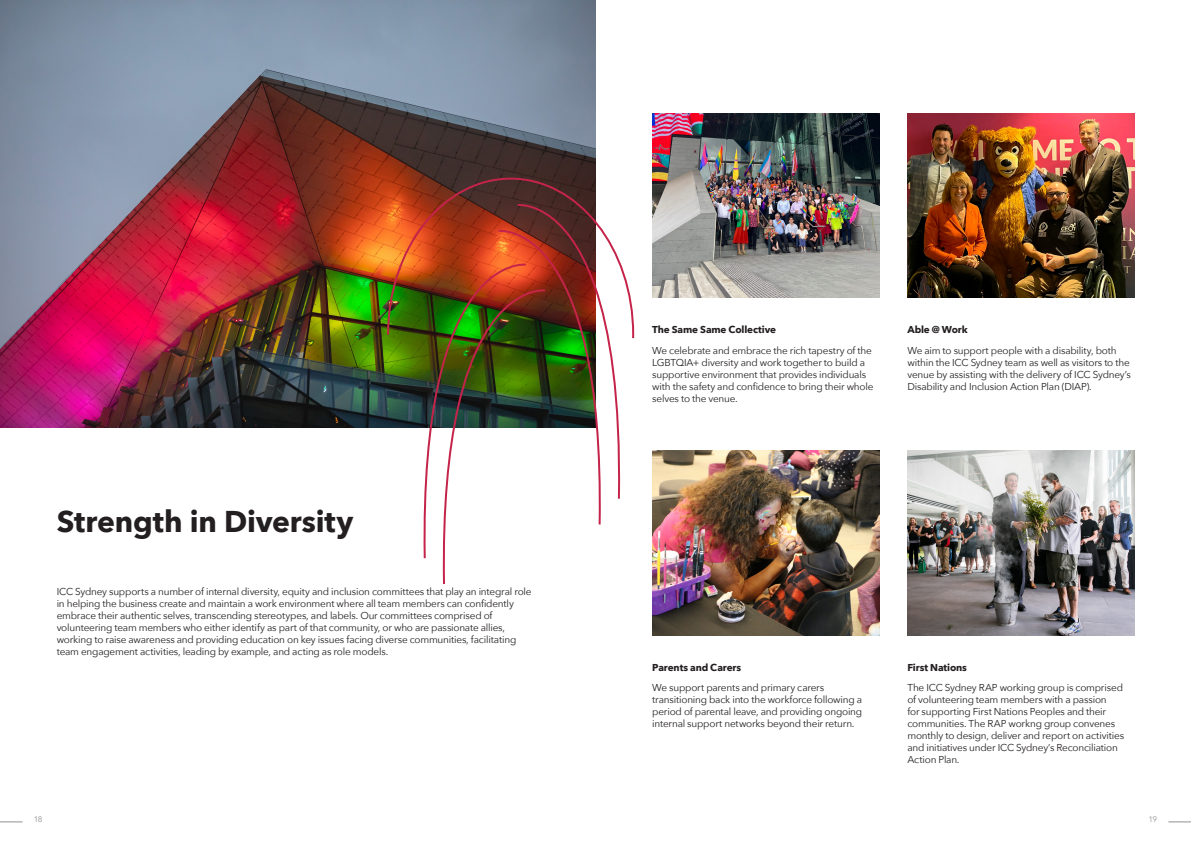
<style>
.page{position:relative;width:1191px;height:842px;background:#fff}
.page>*{position:absolute;margin:0;border:0;box-sizing:border-box;transform-origin:0 0}
.Heading{font:700 30px "Avenir Next";letter-spacing:-.005em;color:#231f20}
.Body_Copy{font:10px/12px "Avenir Next";letter-spacing:-.02em;color:#231f20}
.Body_Copy-2{font:700 10px "Avenir Next";letter-spacing:-.015em;color:#231f20}
.t1{font:8px "Avenir Next";color:#8f9191}
</style>
<div class="page">
<img style="left:0;top:0;width:595px;height:428px">
<img style="left:386px;top:177px;width:249px;height:407px">
<svg style="left:1168px;top:821px;width:23px;height:1px"></svg>
<svg style="left:0;top:821px;width:23px;height:1px"></svg>
<img style="left:652px;top:113px;width:227px;height:185px">
<img style="left:652px;top:451px;width:227px;height:184px">
<img style="left:907px;top:113px;width:227px;height:185px">
<img style="left:907px;top:451px;width:227px;height:184px">
<p class="Heading" style="left:57px;top:495px;width:298px">Strength in Diversity</p>
<p class="Body_Copy" style="left:57px;top:585px;width:476px">ICC Sydney supports a number of internal diversity, equity and inclusion committees that play an integral role in helping the business create and maintain a work environment where all team members can confidently embrace their authentic selves, transcending stereotypes, and labels. Our committees comprised of volunteering team members who either identify as part of that community, or who are passionate allies, working to raise awareness and providing education on key issues facing diverse communities, facilitating team engagement activities, leading by example, and acting as role models.</p>
<p class="Body_Copy-2" style="left:652px;top:321px;width:125px">The Same Same Collective</p>
<p class="Body_Copy" style="left:652px;top:344px;width:223px">We celebrate and embrace the rich tapestry of the LGBTQIA+ diversity and work together to build a supportive environment that provides individuals with the safety and confidence to bring their whole selves to the venue.</p>
<p class="Body_Copy-2" style="left:907px;top:321px;width:62px">Able @ Work</p>
<p class="Body_Copy" style="left:907px;top:344px;width:225px">We aim to support people with a disability, both within the ICC Sydney team as well as visitors to the venue by assisting with the delivery of ICC Sydney’s Disability and Inclusion Action Plan (DIAP).</p>
<p class="Body_Copy-2" style="left:652px;top:659px;width:90px">Parents and Carers</p>
<p class="Body_Copy" style="left:652px;top:681px;width:211px">We support parents and primary carers transitioning back into the workforce following a period of parental leave, and providing ongoing internal support networks beyond their return.</p>
<p class="Body_Copy-2" style="left:907px;top:659px;width:61px">First Nations</p>
<p class="Body_Copy" style="left:907px;top:681px;width:218px">The ICC Sydney RAP working group is comprised of volunteering team members with a passion<br>for supporting First Nations Peoples and their communities. The RAP workng group convenes monthly to design, deliver and report on activities and initiatives under ICC Sydney’s Reconciliation Action Plan.</p>
<p class="t1" style="left:34px;top:813px;width:10px">18</p>
<p class="t1" style="left:1148px;top:813px;width:10px">19</p>
</div>
